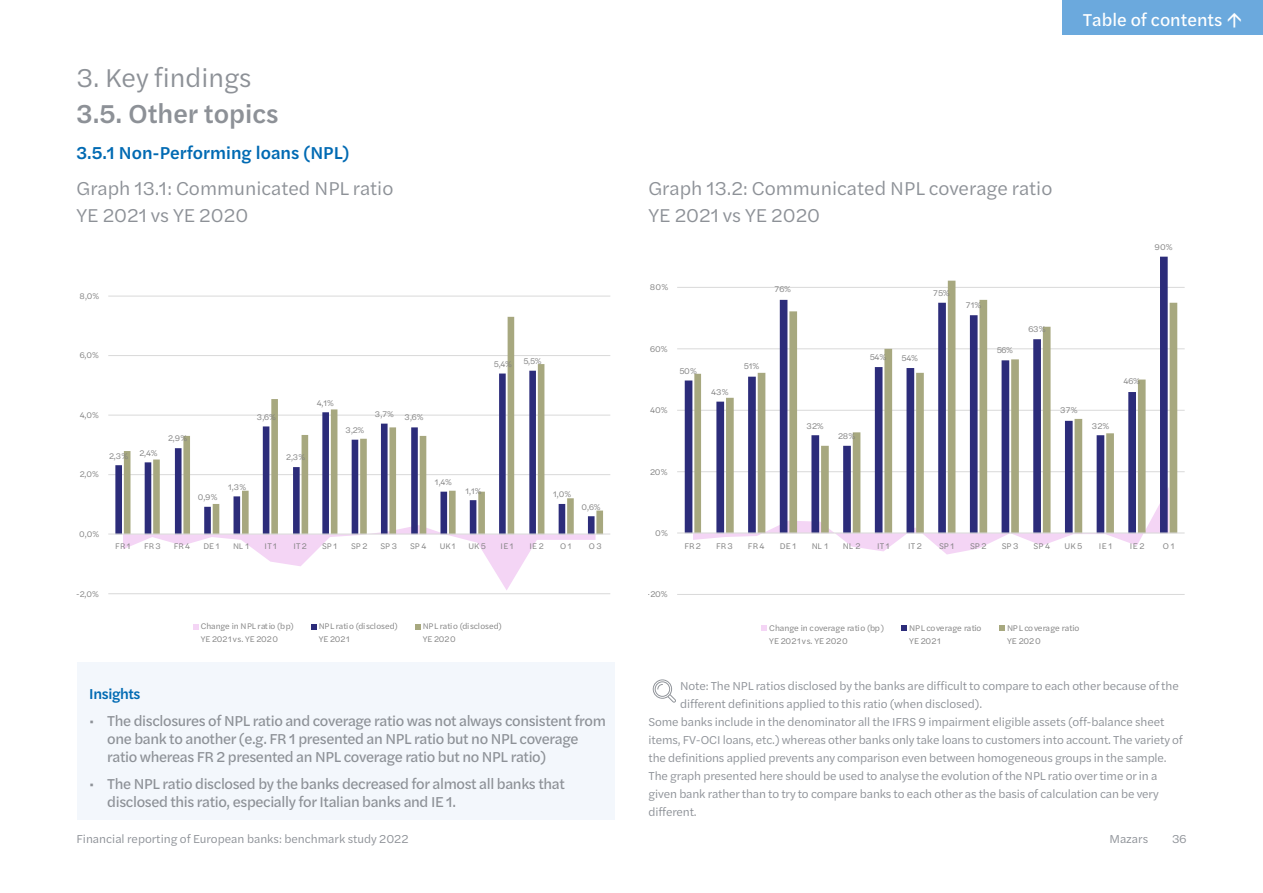
<style>
.page{position:relative;width:1263px;height:893px;background:#fff}
.page>*{position:absolute;margin:0;border:0;box-sizing:border-box;transform-origin:0 0}
.t1{font:500 27px "Halyard Text";color:#8d9197}
.t2{font:27px "Halyard Text";color:#8d9197}
.t3{font:19.5px/27px "Halyard Text";color:#8d9197}
.t4{font:500 18px "Halyard Text";color:#006ab3}
.t5{font:18px "Halyard Text";color:#fff}
.t6{font:15px/18px "Halyard Text";letter-spacing:-.025em;color:#8d9197}
.t7{font:500 15px "Halyard Text";letter-spacing:-.025em;color:#006ab3}
.t8{font:12px "Halyard Text";letter-spacing:-.01em;color:#8d9197}
.t9{font:8.7px/12.5px "Halyard Text";letter-spacing:-.005em;color:#7f7f7f}
.t10{font:8.55px/12.3px "Halyard Text";color:#7f7f7f}
.s1{font-style:inherit}
</style>
<div class="page">
<div style="left:1062px;top:0;width:201px;height:34px;background:#6ba9dd"></div>
<hr style="left:108px;top:652px;width:502px;height:1px;background:#d9d9d9">
<hr style="left:108px;top:593px;width:502px;height:1px;background:#d9d9d9">
<hr style="left:108px;top:474px;width:502px;height:1px;background:#d9d9d9">
<hr style="left:108px;top:415px;width:502px;height:1px;background:#d9d9d9">
<hr style="left:108px;top:355px;width:502px;height:1px;background:#d9d9d9">
<hr style="left:108px;top:296px;width:502px;height:1px;background:#d9d9d9">
<svg style="left:123px;top:535px;width:472px;height:55px"></svg>
<svg style="left:124px;top:317px;width:479px;height:217px"></svg>
<hr style="left:108px;top:534px;width:502px;height:1px;background:#d9d9d9">
<hr style="left:677px;top:594px;width:508px;height:1px;background:#d9d9d9">
<hr style="left:677px;top:471px;width:508px;height:1px;background:#d9d9d9">
<hr style="left:677px;top:410px;width:508px;height:1px;background:#d9d9d9">
<hr style="left:677px;top:348px;width:508px;height:1px;background:#d9d9d9">
<hr style="left:677px;top:287px;width:508px;height:1px;background:#d9d9d9">
<hr style="left:677px;top:241px;width:508px;height:1px;background:#d9d9d9">
<svg style="left:693px;top:533px;width:476px;height:21px"></svg>
<svg style="left:685px;top:257px;width:483px;height:275px"></svg>
<svg style="left:694px;top:281px;width:483px;height:251px"></svg>
<hr style="left:677px;top:532px;width:508px;height:1px;background:#d9d9d9">
<svg style="left:761px;top:626px;width:6px;height:5px"></svg>
<svg style="left:901px;top:626px;width:6px;height:5px"></svg>
<svg style="left:999px;top:626px;width:6px;height:5px"></svg>
<div style="left:77px;top:662px;width:537px;height:158px;background:#f3f7fc"></div>
<svg style="left:653px;top:679px;width:23px;height:24px"></svg>
<svg style="left:193px;top:624px;width:5px;height:5px"></svg>
<svg style="left:311px;top:624px;width:5px;height:5px"></svg>
<svg style="left:415px;top:624px;width:5px;height:5px"></svg>
<h3 class="t5" style="left:1083px;top:6px;width:141px">Table of contents</h3>
<h1 class="t2" style="left:77px;top:58px;width:177px">3. Key findings</h1>
<h1 class="t1" style="left:77px;top:94px;width:204px">3.5. Other topics</h1>
<h3 class="t4" style="left:77px;top:140px;width:274px">3.5.1 Non-Performing loans (NPL)</h3>
<h2 class="t3" style="left:77px;top:174px;width:318px">Graph 13.1: Communicated NPL ratio<br>YE 2021 vs YE 2020</h2>
<h2 class="t3" style="left:648px;top:174px;width:405px">Graph 13.2: Communicated NPL coverage ratio<br>YE 2021 vs YE 2020</h2>
<p class="t10" style="left:80px;top:289px;width:21px">6,0%</p>
<p class="t10" style="left:79px;top:289px;width:7px">8</p>
<p class="t9" style="left:650px;top:281px;width:20px">80%</p>
<p class="t9" style="left:775px;top:283px;width:18px">76%</p>
<p class="t9" style="left:933px;top:286px;width:18px">75%</p>
<p class="t9" style="left:966px;top:298px;width:17px">71%</p>
<p class="t9" style="left:1028px;top:323px;width:19px">63%</p>
<p class="t10" style="left:80px;top:349px;width:21px">4,0%</p>
<p class="t10" style="left:80px;top:349px;width:6px">6</p>
<p class="t10" style="left:494px;top:357px;width:20px">5,4%</p>
<p class="t10" style="left:523px;top:355px;width:20px">5,5%</p>
<p class="t9" style="left:650px;top:342px;width:19px">60%</p>
<p class="t9" style="left:679px;top:364px;width:19px">50%</p>
<p class="t9" style="left:744px;top:359px;width:17px">51%</p>
<p class="t9" style="left:870px;top:351px;width:18px">54%</p>
<p class="t9" style="left:901px;top:352px;width:18px">54%</p>
<p class="t9" style="left:997px;top:343px;width:18px">56%</p>
<p class="t9" style="left:1123px;top:375px;width:18px">46%</p>
<p class="t9" style="left:711px;top:385px;width:19px">43%</p>
<p class="t10" style="left:80px;top:408px;width:21px">2,0%</p>
<p class="t10" style="left:80px;top:408px;width:7px">4</p>
<p class="t10" style="left:168px;top:431px;width:21px">2,9%</p>
<p class="t10" style="left:257px;top:410px;width:21px">3,6%</p>
<p class="t10" style="left:317px;top:396px;width:19px">4,1%</p>
<p class="t10" style="left:345px;top:424px;width:21px">3,2%</p>
<p class="t10" style="left:375px;top:409px;width:50px">3,7% 3,6%</p>
<p class="t9" style="left:650px;top:404px;width:19px">40%</p>
<p class="t9" style="left:806px;top:419px;width:19px">32%</p>
<p class="t9" style="left:838px;top:429px;width:19px">28%</p>
<p class="t9" style="left:1060px;top:403px;width:19px">37%</p>
<p class="t9" style="left:1092px;top:419px;width:19px">32%</p>
<p class="t10" style="left:109px;top:449px;width:21px">2,3%</p>
<p class="t10" style="left:140px;top:446px;width:20px">2,4%</p>
<p class="t10" style="left:286px;top:451px;width:21px">2,3%</p>
<p class="t10" style="left:79px;top:468px;width:22px">0,0%</p>
<p class="t10" style="left:80px;top:468px;width:7px">2</p>
<p class="t10" style="left:198px;top:491px;width:22px">0,9%</p>
<p class="t10" style="left:435px;top:476px;width:19px">1,4%</p>
<p class="t10" style="left:228px;top:480px;width:20px">1,3%</p>
<p class="t10" style="left:233px;top:480px;width:17px">NL 1</p>
<p class="t10" style="left:440px;top:480px;width:17px">UK 1</p>
<p class="t10" style="left:468px;top:480px;width:19px">UK 5</p>
<p class="t10" style="left:465px;top:484px;width:18px">1,1%</p>
<p class="t10" style="left:553px;top:488px;width:20px">1,0%</p>
<p class="t9" style="left:650px;top:465px;width:19px">20%</p>
<p class="t10" style="left:582px;top:500px;width:21px">0,6%</p>
<p class="t10" style="left:76px;top:527px;width:24px">-2,0%</p>
<p class="t10" style="left:79px;top:528px;width:7px">0</p>
<p class="t9" style="left:655px;top:526px;width:14px">0%</p>
<p class="t9" style="left:1154px;top:240px;width:20px">90%</p>
<p class="t10" style="left:115px;top:540px;width:16px">FR 1</p>
<p class="t10" style="left:144px;top:540px;width:18px">FR 3</p>
<p class="t10" style="left:174px;top:540px;width:18px">FR 4</p>
<p class="t10" style="left:204px;top:540px;width:17px">DE 1</p>
<p class="t10" style="left:233px;top:540px;width:17px">NL 1</p>
<p class="t10" style="left:264px;top:540px;width:14px">IT 1</p>
<p class="t10" style="left:293px;top:540px;width:15px">IT 2</p>
<p class="t10" style="left:322px;top:540px;width:17px">SP 1</p>
<p class="t10" style="left:351px;top:540px;width:18px">SP 2</p>
<p class="t10" style="left:380px;top:540px;width:18px">SP 3</p>
<p class="t10" style="left:410px;top:540px;width:18px">SP 4</p>
<p class="t10" style="left:440px;top:540px;width:17px">UK 1</p>
<p class="t10" style="left:468px;top:540px;width:19px">UK 5</p>
<p class="t10" style="left:500px;top:540px;width:15px">IE 1</p>
<p class="t10" style="left:529px;top:540px;width:16px">IE 2</p>
<p class="t10" style="left:560px;top:540px;width:13px">O 1</p>
<p class="t10" style="left:589px;top:540px;width:14px">O 3</p>
<p class="t9" style="left:684px;top:539px;width:18px">FR 2</p>
<p class="t9" style="left:716px;top:539px;width:18px">FR 3</p>
<p class="t9" style="left:748px;top:539px;width:18px">FR 4</p>
<p class="t9" style="left:780px;top:539px;width:18px">DE 1</p>
<p class="t9" style="left:812px;top:539px;width:18px">NL 1</p>
<p class="t9" style="left:843px;top:539px;width:19px">NL 2</p>
<p class="t9" style="left:877px;top:539px;width:14px">IT 1</p>
<p class="t9" style="left:908px;top:539px;width:15px">IT 2</p>
<p class="t9" style="left:939px;top:539px;width:17px">SP 1</p>
<p class="t9" style="left:970px;top:539px;width:18px">SP 2</p>
<p class="t9" style="left:1002px;top:539px;width:18px">SP 3</p>
<p class="t9" style="left:1033px;top:539px;width:18px">SP 4</p>
<p class="t9" style="left:1064px;top:539px;width:19px">UK 5</p>
<p class="t9" style="left:1099px;top:539px;width:15px">IE 1</p>
<p class="t9" style="left:1130px;top:539px;width:16px">IE 2</p>
<p class="t9" style="left:1163px;top:539px;width:13px">O 1</p>
<p class="t10" style="left:76px;top:587px;width:24px">-4,0%</p>
<p class="t10" style="left:80px;top:587px;width:7px">2</p>
<p class="t9" style="left:646px;top:588px;width:23px">-20%</p>
<p class="t10" style="left:201px;top:620px;width:95px">Change in NPL ratio (bp)<br>YE 2021 vs. YE 2020</p>
<p class="t10" style="left:319px;top:620px;width:80px">NPL ratio (disclosed)<br>YE 2021</p>
<p class="t10" style="left:423px;top:620px;width:80px">NPL ratio (disclosed)<br>YE 2020</p>
<p class="t9" style="left:769px;top:621px;width:116px">Change in coverage ratio (bp)<br>YE 2021 vs. YE 2020</p>
<p class="t9" style="left:909px;top:621px;width:74px">NPL coverage ratio<br>YE 2021</p>
<p class="t9" style="left:1007px;top:621px;width:74px">NPL coverage ratio<br>YE 2020</p>
<p class="t7" style="left:89px;top:683px;width:53px">Insights</p>
<p class="t6" style="left:107px;top:711px;width:500px;text-indent:-18px"><span class="s1">•</span> The disclosures of NPL ratio and coverage ratio was not always consistent from one bank to another (e.g. FR 1 presented an NPL ratio but no NPL coverage ratio whereas FR 2 presented an NPL coverage ratio but no NPL ratio)</p>
<p class="t6" style="left:107px;top:774px;width:459px;text-indent:-18px"><span class="s1">•</span> The NPL ratio disclosed by the banks decreased for almost all banks that disclosed this ratio, especially for Italian banks and IE 1.</p>
<p class="t8" style="left:680px;top:677px;width:500px">Note: The NPL ratios disclosed by the banks are difficult to compare to each other because of the</p>
<p class="t8" style="left:680px;top:695px;width:303px">different definitions applied to this ratio (when disclosed).</p>
<p class="t8" style="left:648px;top:713px;width:517px">Some banks include in the denominator all the IFRS 9 impairment eligible assets (off-balance sheet</p>
<p class="t8" style="left:648px;top:731px;width:536px">items, FV-OCI loans, etc.) whereas other banks only take loans to customers into account. The variety of</p>
<p class="t8" style="left:648px;top:749px;width:520px">the definitions applied prevents any comparison even between homogeneous groups in the sample.</p>
<p class="t8" style="left:648px;top:767px;width:510px">The graph presented here should be used to analyse the evolution of the NPL ratio over time or in a</p>
<p class="t8" style="left:648px;top:785px;width:512px">given bank rather than to try to compare banks to each other as the basis of calculation can be very</p>
<p class="t8" style="left:648px;top:803px;width:50px">different.</p>
<p class="t8" style="left:77px;top:830px;width:333px">Financial reporting of European banks: benchmark study 2022</p>
<p class="t8" style="left:1109px;top:830px;width:40px">Mazars</p>
<p class="t8" style="left:1172px;top:830px;width:16px">36</p>
</div>
